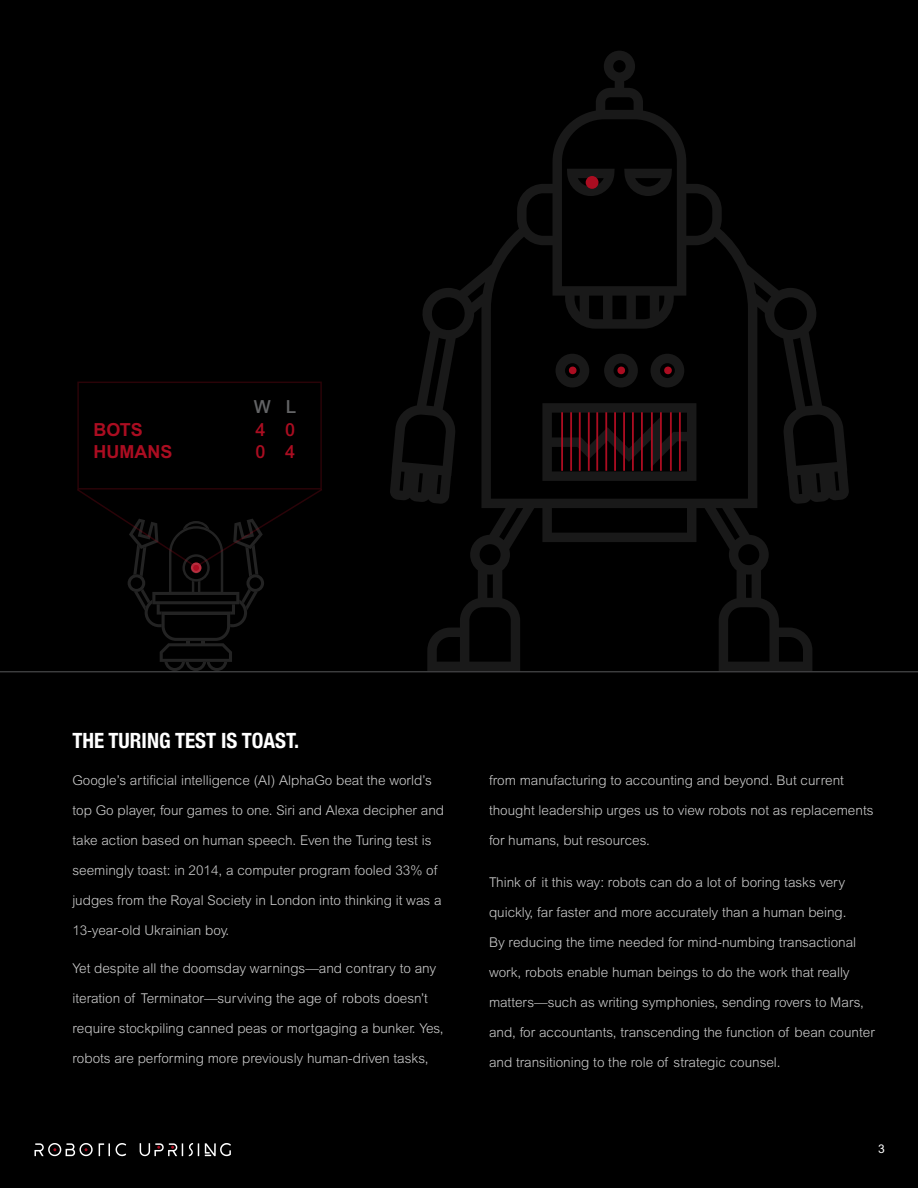
<style>
.page{position:relative;width:918px;height:1188px;background:#000}
.page>*{position:absolute;margin:0;border:0;box-sizing:border-box;transform-origin:0 0}
.t1{font:700 condensed 21px "Helvetica Neue";color:#fff}
.t2{font:700 18px "Arial MT Pro";color:#ab0d21}
.t3{font:500 18px "Arial MT Pro";color:#ab0d21}
.t4{font:500 18px "Arial MT Pro";color:#636466}
.t5{font:300 13.5px "Arial MT Pro";color:#ccc}
.t6{font:12px "Arial MT Pro";color:#fff}
</style>
<div class="page">
<svg style="left:34px;top:1143px;width:197px;height:13px"></svg>
<svg style="left:390px;top:51px;width:459px;height:620px"></svg>
<svg style="left:567px;top:169px;width:48px;height:27px"></svg>
<svg style="left:624px;top:169px;width:48px;height:27px"></svg>
<svg style="left:542px;top:403px;width:154px;height:78px"></svg>
<div style="left:586px;top:176px;width:12px;height:13px;background:#ab0d21;border-radius:50%"></div>
<svg style="left:556px;top:354px;width:33px;height:33px"></svg>
<svg style="left:604px;top:354px;width:34px;height:33px"></svg>
<svg style="left:651px;top:354px;width:33px;height:33px"></svg>
<hr style="left:561px;top:412px;width:2px;height:59px;background:#ab0d21">
<hr style="left:570px;top:412px;width:2px;height:59px;background:#ab0d21">
<hr style="left:579px;top:412px;width:2px;height:59px;background:#ab0d21">
<hr style="left:588px;top:412px;width:2px;height:59px;background:#ab0d21">
<hr style="left:596px;top:412px;width:2px;height:59px;background:#ab0d21">
<hr style="left:605px;top:412px;width:2px;height:59px;background:#ab0d21">
<hr style="left:614px;top:412px;width:2px;height:59px;background:#ab0d21">
<hr style="left:623px;top:412px;width:2px;height:59px;background:#ab0d21">
<hr style="left:632px;top:412px;width:2px;height:59px;background:#ab0d21">
<hr style="left:641px;top:412px;width:2px;height:59px;background:#ab0d21">
<hr style="left:651px;top:412px;width:2px;height:59px;background:#ab0d21">
<hr style="left:660px;top:412px;width:2px;height:59px;background:#ab0d21">
<hr style="left:670px;top:412px;width:2px;height:59px;background:#ab0d21">
<hr style="left:679px;top:412px;width:2px;height:59px;background:#ab0d21">
<svg style="left:77px;top:487px;width:245px;height:184px"></svg>
<hr style="left:0;top:672px;width:918px;height:1px;background:#58595b">
<h2 class="t4" style="left:254px;top:397px;width:44px">W L</h2>
<h2 class="t2" style="left:93px;top:419px;width:51px">BOTS</h2>
<h2 class="t3" style="left:255px;top:420px;width:41px">4 0</h2>
<h2 class="t2" style="left:93px;top:441px;width:80px">HUMANS</h2>
<h2 class="t3" style="left:255px;top:441px;width:41px">0 4</h2>
<h1 class="t1" style="left:72px;top:723px;width:228px">THE TURING TEST IS TOAST.</h1>
<p class="t5" style="left:72px;top:772px;width:361px">Google’s artificial intelligence (AI) AlphaGo beat the world’s</p>
<p class="t5" style="left:72px;top:802px;width:373px">top Go player, four games to one. Siri and Alexa decipher and</p>
<p class="t5" style="left:72px;top:832px;width:361px">take action based on human speech. Even the Turing test is</p>
<p class="t5" style="left:72px;top:862px;width:366px">seemingly toast: in 2014, a computer program fooled 33% of</p>
<p class="t5" style="left:72px;top:892px;width:371px">judges from the Royal Society in London into thinking it was a</p>
<p class="t5" style="left:72px;top:922px;width:158px">13-year-old Ukrainian boy.</p>
<p class="t5" style="left:72px;top:960px;width:365px">Yet despite all the doomsday warnings—and contrary to any</p>
<p class="t5" style="left:72px;top:990px;width:357px">iteration of Terminator—surviving the age of robots doesn’t</p>
<p class="t5" style="left:72px;top:1020px;width:373px">require stockpiling canned peas or mortgaging a bunker. Yes,</p>
<p class="t5" style="left:72px;top:1050px;width:358px">robots are performing more previously human-driven tasks,</p>
<p class="t5" style="left:489px;top:772px;width:356px">from manufacturing to accounting and beyond. But current</p>
<p class="t5" style="left:489px;top:802px;width:386px">thought leadership urges us to view robots not as replacements</p>
<p class="t5" style="left:489px;top:832px;width:162px">for humans, but resources.</p>
<p class="t5" style="left:489px;top:874px;width:358px">Think of it this way: robots can do a lot of boring tasks very</p>
<p class="t5" style="left:489px;top:904px;width:359px">quickly, far faster and more accurately than a human being.</p>
<p class="t5" style="left:489px;top:934px;width:369px">By reducing the time needed for mind-numbing transactional</p>
<p class="t5" style="left:489px;top:964px;width:362px">work, robots enable human beings to do the work that really</p>
<p class="t5" style="left:489px;top:994px;width:377px">matters—such as writing symphonies, sending rovers to Mars,</p>
<p class="t5" style="left:489px;top:1024px;width:387px">and, for accountants, transcending the function of bean counter</p>
<p class="t5" style="left:489px;top:1054px;width:293px">and transitioning to the role of strategic counsel.</p>
<p class="t6" style="left:878px;top:1142px;width:8px">3</p>
</div>
